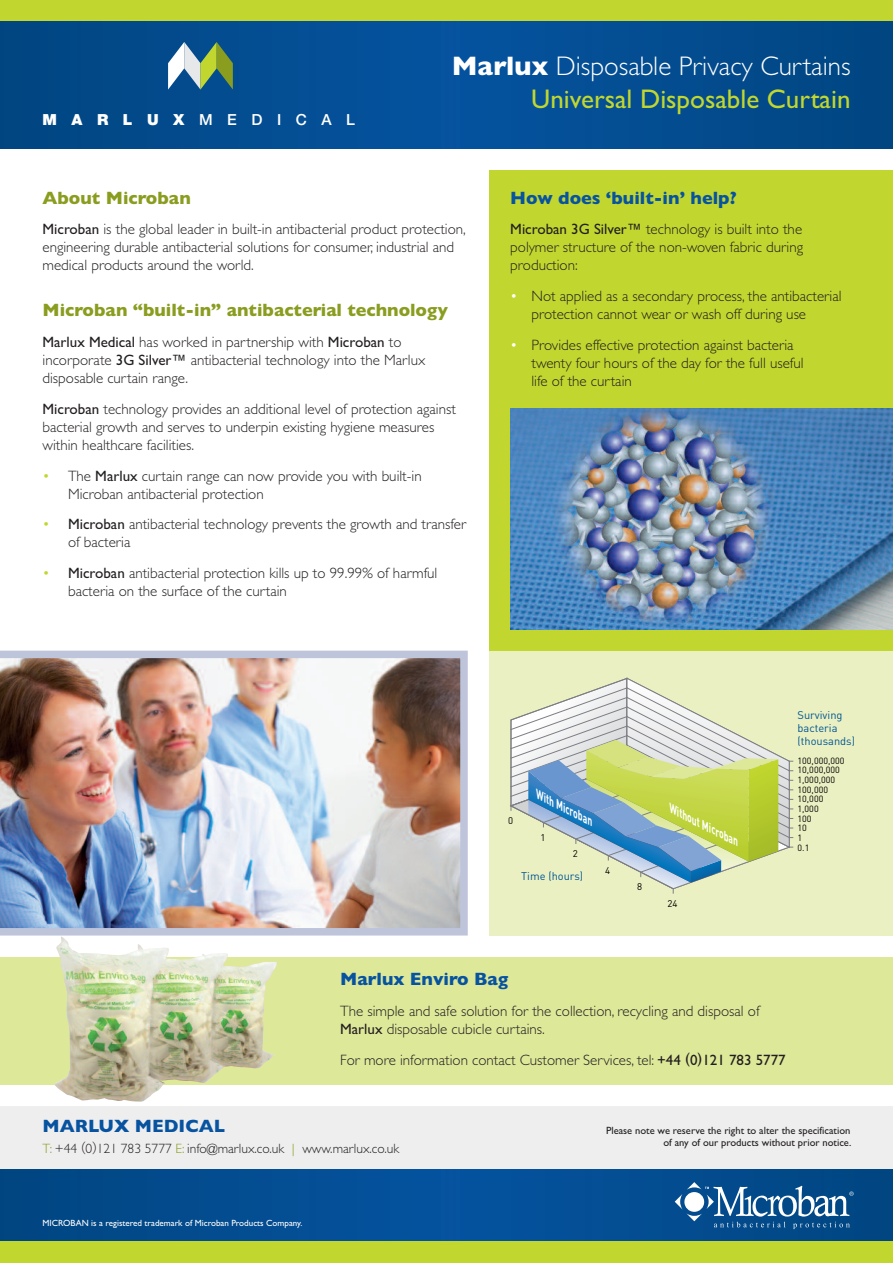
<style>
.page{position:relative;width:893px;height:1263px;background:#fff}
.page>*{position:absolute;margin:0;border:0;box-sizing:border-box;transform-origin:0 0}
.t1{font:27px/33px "Gill Sans";color:#c1d72f;text-align:right}
.t2{font:700 18px "Gill Sans";color:#8a9d1f}
.t3{font:700 18px "Gill Sans";color:#0753a0}
.t4{font:500 15.3px "Helvetica Neue";letter-spacing:.95em;color:#fff}
.t5{font:300 15px/18px "Gill Sans";color:#231f20}
.t6{font:300 13.5px "Gill Sans";color:#231f20}
.t7{font:italic 700 12.15px "DIN";color:#fff;scale:.8 1}
.t8{font:11.1px/13.2px "DIN";color:#005595}
.t9{font:10.5px/12.6px "Gill Sans";color:#231f20;text-align:right}
.t10{font:9.6px "DIN";color:#000}
.t11{font:9px/9.6px "DIN";color:#000}
.t12{font:9px "Gill Sans";color:#fff}
.s1{font-weight:900}
.s2{font-weight:700;color:#fff}
.s3{font-weight:300;color:#fff}
.s4{font-weight:400}
.s5{color:#c1d72f}
.s6{color:#fff}
.s7{color:#8a9d1f}
</style>
<div class="page">
<div style="left:0;top:957px;width:893px;height:127px;background:#dee899"></div>
<div style="left:0;top:1106px;width:893px;height:63px;background:#eeeeef"></div>
<img style="left:0;top:651px;width:468px;height:284px">
<img style="left:54px;top:936px;width:223px;height:166px">
<svg style="left:0;top:1169px;width:893px;height:73px;background:#064e8f"></svg>
<div style="left:0;top:1242px;width:893px;height:21px;background:#c1d72f"></div>
<div style="left:0;top:0;width:893px;height:21px;background:#c1d72f"></div>
<svg style="left:0;top:21px;width:893px;height:128px;background:#024c8f"></svg>
<svg style="left:168px;top:42px;width:65px;height:48px;background:#6f968d"></svg>
<svg style="left:675px;top:1182px;width:179px;height:47px;background:#3770a2"></svg>
<div style="left:489px;top:651px;width:404px;height:284px;background:#eaf0c1"></div>
<svg style="left:510px;top:678px;width:283px;height:215px"></svg>
<div style="left:489px;top:170px;width:404px;height:481px;background:#c1d72f"></div>
<img style="left:510px;top:408px;width:383px;height:221px">
<p class="t4" style="left:43px;top:114px;width:314px"><span class="s1">MARLUX</span>MEDICAL</p>
<h1 class="t1" style="left:452px;top:49px;width:400px"><span class="s2">Marlux</span> <span class="s3">Disposable Privacy Curtains<br></span>Universal Disposable Curtain</h1>
<p class="t2" style="left:43px;top:187px;width:150px">About Microban</p>
<p class="t5" style="left:43px;top:220px;width:425px"><span class="s4">Microban</span> is the global leader in built-in antibacterial product protection, engineering durable antibacterial solutions for consumer, industrial and medical products around the world.</p>
<p class="t2" style="left:43px;top:299px;width:407px">Microban “built-in” antibacterial technology</p>
<p class="t5" style="left:43px;top:333px;width:384px"><span class="s4">Marlux Medical</span> has worked in partnership with <span class="s4">Microban</span> to incorporate <span class="s4">3G Silver™</span> antibacterial technology into the Marlux disposable curtain range.</p>
<p class="t5" style="left:43px;top:400px;width:415px"><span class="s4">Microban</span> technology provides an additional level of protection against bacterial growth and serves to underpin existing hygiene measures within healthcare facilities.</p>
<p class="t5" style="left:68px;top:466px;width:355px;text-indent:-25px"><span class="s5">•</span> The <span class="s4">Marlux</span> curtain range can now provide you with built-in<br>Microban antibacterial protection</p>
<p class="t5" style="left:68px;top:515px;width:400px;text-indent:-25px"><span class="s5">•</span> <span class="s4">Microban</span> antibacterial technology prevents the growth and transfer of bacteria</p>
<p class="t5" style="left:68px;top:564px;width:371px;text-indent:-26px"><span class="s5">•</span> <span class="s4">Microban</span> antibacterial protection kills up to 99.99% of harmful bacteria on the surface of the curtain</p>
<p class="t3" style="left:510px;top:187px;width:228px">How does ‘built-in’ help?</p>
<p class="t5" style="left:510px;top:220px;width:294px;text-align:justify"><span class="s4">Microban 3G Silver™</span> technology is built into the polymer structure of the non-woven fabric during production:</p>
<p class="t5" style="left:531px;top:287px;width:312px;text-indent:-21px"><span class="s6">•</span> Not applied as a secondary process, the antibacterial protection cannot wear or wash off during use</p>
<p class="t5" style="left:531px;top:336px;width:274px;text-indent:-21px"><span class="s6">•</span> Provides effective protection against bacteria twenty four hours of the day for the full useful life of the curtain</p>
<p class="t10" style="left:508px;top:815px;width:7px">0</p>
<p class="t7" style="left:541px;top:788px;width:80px;rotate:27deg">With Microban</p>
<p class="t10" style="left:540px;top:831px;width:7px">1</p>
<p class="t10" style="left:573px;top:848px;width:7px">2</p>
<p class="t8" style="left:521px;top:870px;width:64px">Time (hours)</p>
<p class="t10" style="left:605px;top:865px;width:7px">4</p>
<p class="t10" style="left:637px;top:881px;width:7px">8</p>
<p class="t7" style="left:674px;top:802px;width:98px;rotate:27deg">Without Microban</p>
<p class="t10" style="left:667px;top:898px;width:12px">24</p>
<p class="t8" style="left:798px;top:708px;width:59px">Surviving bacteria (thousands)</p>
<p class="t11" style="left:798px;top:756px;width:48px">100,000,000<br>10,000,000<br>1,000,000<br>100,000<br>10,000<br>1,000<br>100<br>10<br>1<br>0.1</p>
<p class="t3" style="left:340px;top:968px;width:169px">Marlux Enviro Bag</p>
<p class="t5" style="left:340px;top:1002px;width:421px">The simple and safe solution for the collection, recycling and disposal of<br><span class="s4">Marlux</span> disposable cubicle curtains.</p>
<p class="t5" style="left:340px;top:1051px;width:447px">For more information contact Customer Services, tel: <span class="s4">+44 (0)121 783 5777</span></p>
<p class="t3" style="left:43px;top:1115px;width:184px">MARLUX MEDICAL</p>
<p class="t6" style="left:43px;top:1140px;width:358px"><span class="s7">T:</span> +44 (0)121 783 5777 <span class="s7">E:</span> info@marlux.co.uk <span class="s7">|</span> www.marlux.co.uk</p>
<p class="t12" style="left:43px;top:1217px;width:261px">MICROBAN is a registered trademark of Microban Products Company.</p>
<p class="t9" style="left:606px;top:1124px;width:247px">Please note we reserve the right to alter the specification of any of our products without prior notice.</p>
</div>
